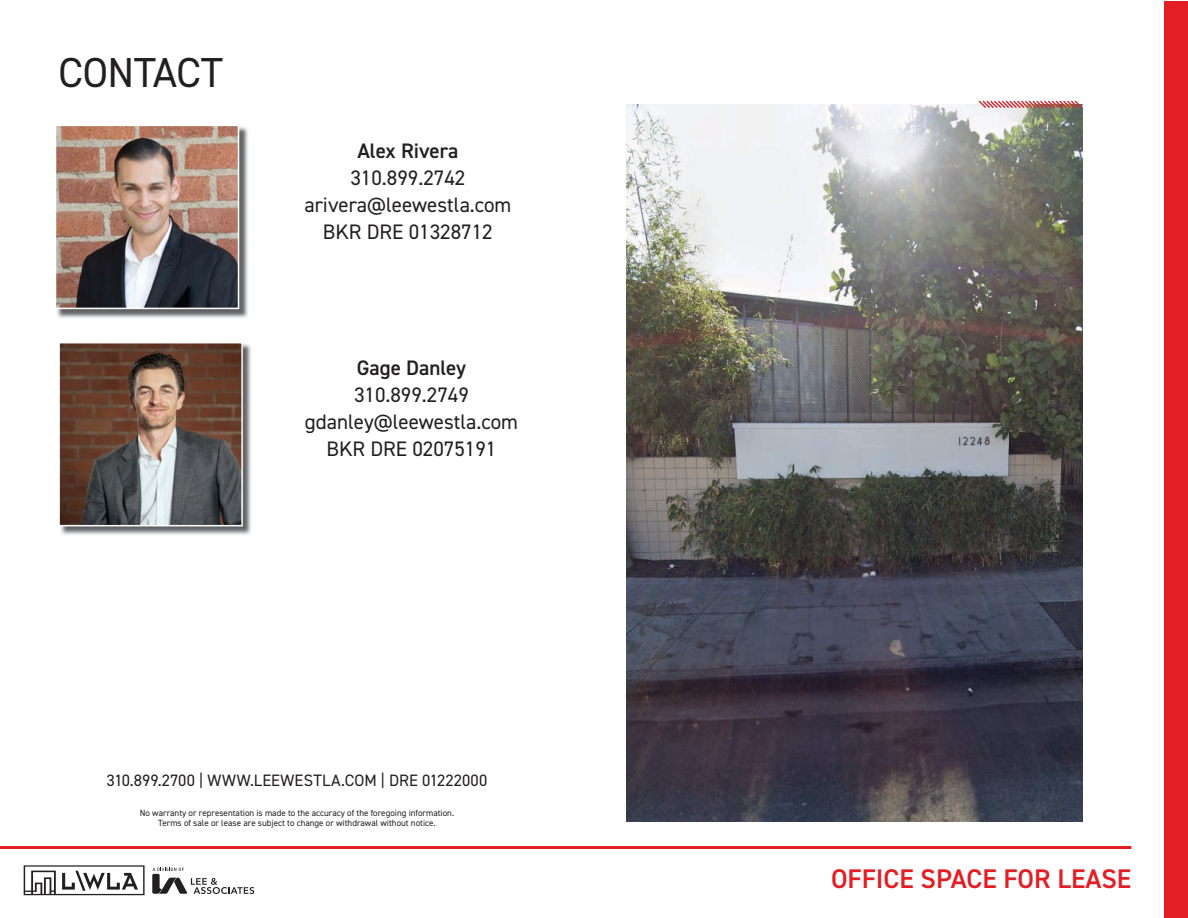
<style>
.page{position:relative;width:1188px;height:918px;background:#fff}
.page>*{position:absolute;margin:0;border:0;box-sizing:border-box;transform-origin:0 0}
.t1{font:42px "DIN2014";color:#231f20}
.t2{font:600 27px "DIN2014";color:#e31e24}
.t3{font:21px/27px "DIN2014";color:#231f20;text-align:center}
.t4{font:600 21px "DIN2014";color:#231f20}
.t5{font:16.5px "DIN2014";letter-spacing:.005em;color:#231f20}
.t6{font:9px/10.8px "DIN2014";color:#231f20;text-align:center}
</style>
<div class="page">
<svg style="left:152px;top:868px;width:102px;height:26px"></svg>
<svg style="left:24px;top:865px;width:121px;height:30px"></svg>
<hr style="left:0;top:846px;width:1131px;height:3px;background:#e31e24">
<div style="left:1164px;top:1px;width:24px;height:917px;background:#e31e24"></div>
<img style="left:626px;top:104px;width:456px;height:718px">
<img style="left:56px;top:126px;width:192px;height:192px">
<img style="left:58px;top:128px;width:178px;height:178px">
<div style="left:55px;top:125px;width:184px;height:184px;border:2px solid #fff"></div>
<img style="left:60px;top:343px;width:191px;height:185px">
<img style="left:61px;top:528px;width:190px;height:7px">
<img style="left:61px;top:345px;width:179px;height:178px">
<div style="left:58px;top:342px;width:185px;height:184px;border:2px solid #fff"></div>
<svg style="left:977px;top:100px;width:106px;height:10px"></svg>
<h1 class="t1" style="left:58px;top:46px;width:166px">CONTACT</h1>
<h3 class="t4" style="left:357px;top:137px;width:102px">Alex Rivera</h3>
<h3 class="t3" style="left:304px;top:164px;width:208px">310.899.2742 arivera@leewestla.com<br>BKR DRE 01328712</h3>
<h3 class="t4" style="left:357px;top:354px;width:111px">Gage Danley</h3>
<h3 class="t3" style="left:305px;top:381px;width:214px">310.899.2749 gdanley@leewestla.com<br>BKR DRE 02075191</h3>
<h3 class="t5" style="left:107px;top:770px;width:382px">310.899.2700 | WWW.LEEWESTLA.COM | DRE 01222000</h3>
<p class="t6" style="left:140px;top:807px;width:316px">No warranty or representation is made to the accuracy of the foregoing information.<br>Terms of sale or lease are subject to change or withdrawal without notice.</p>
<h2 class="t2" style="left:831px;top:861px;width:302px">OFFICE SPACE FOR LEASE</h2>
</div>
